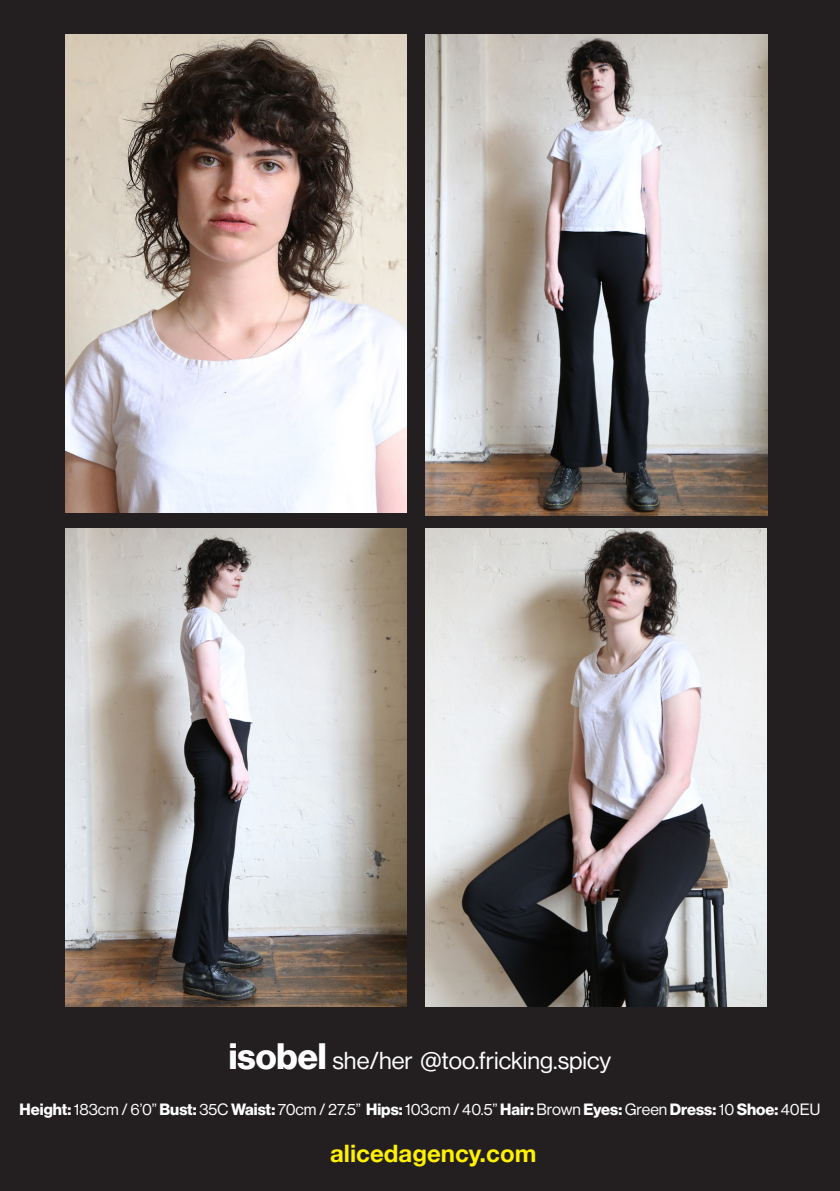
<style>
.page{position:relative;width:840px;height:1191px;background:#fff}
.page>*{position:absolute;margin:0;border:0;box-sizing:border-box;transform-origin:0 0}
.t1{font:24px "N Haas Grotesk DS Pro 55 Rg";color:#fff}
.t2{font:700 24px "Helvetica Neue";color:#fff101}
.t3{font:16px "N Haas Grotesk DS Pro 55 Rg";color:#fff}
.s1{font-family:"N Haas Grotesk DS Pro 75 Bd";font-size:36px}
.s2{font-family:"N Haas Grotesk DS Pro 75 Bd"}
</style>
<div class="page">
<div style="left:0;top:0;width:839px;height:1191px;background:#231f20"></div>
<img style="left:66px;top:35px;width:341px;height:477px">
<img style="left:425px;top:35px;width:342px;height:480px">
<img style="left:66px;top:528px;width:341px;height:478px">
<img style="left:425px;top:528px;width:340px;height:478px">
<p class="t1" style="left:228px;top:1047px;width:384px"><span class="s1">isobel</span> she/her @too.fricking.spicy</p>
<p class="t3" style="left:20px;top:1100px;width:801px"><span class="s2">Height:</span> 183cm / 6’0” <span class="s2">Bust:</span> 35C <span class="s2">Waist:</span> 70cm / 27.5” <span class="s2">Hips:</span> 103cm / 40.5” <span class="s2">Hair:</span> Brown <span class="s2">Eyes:</span> Green <span class="s2">Dress:</span> 10 <span class="s2">Shoe:</span> 40EU</p>
<p class="t2" style="left:330px;top:1134px;width:208px">alicedagency.com</p>
</div>
